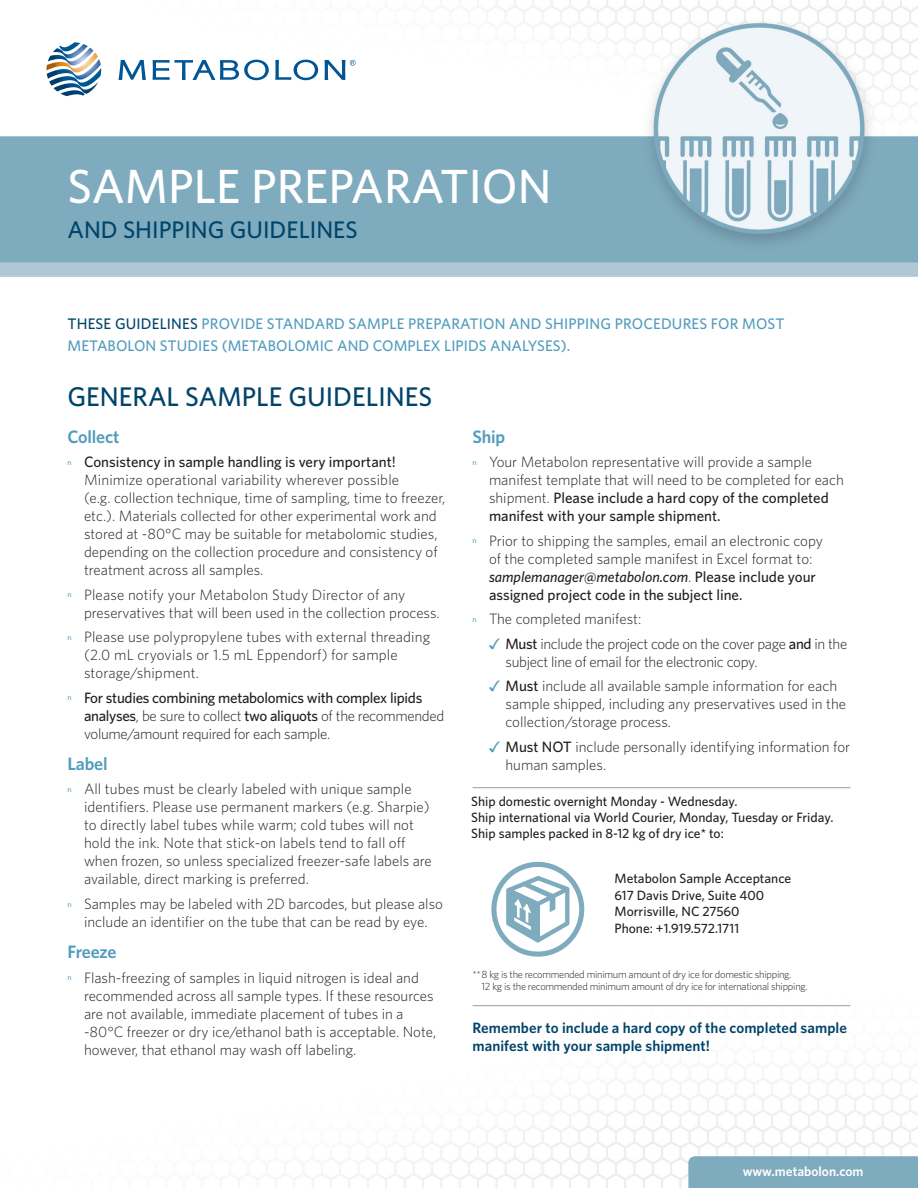
<style>
.page{position:relative;width:918px;height:1188px;background:#fff}
.page>*{position:absolute;margin:0;border:0;box-sizing:border-box;transform-origin:0 0}
.t1{font:500 48px "Whitney";color:#fff}
.t2{font:500 27px "Whitney";color:#00446a}
.t3{font:500 24px "Whitney";color:#00446a}
.t4{font:600 18px "Whitney";letter-spacing:-.01em;color:#529cbe}
.t5{font:500 15.3px/21.8px "Whitney";letter-spacing:.005em;color:#529cbe}
.t6{font:300 15px/18px "Whitney";color:#231f20}
.t7{font:500 15px/18px "Whitney";letter-spacing:-.02em;color:#231f20}
.t8{font:300 15px/18px "Whitney";letter-spacing:-.025em;color:#231f20}
.t9{font:600 15px/18px "Whitney";letter-spacing:.005em;color:#00446a}
.t10{font:500 13.5px/16.2px "Whitney";color:#231f20}
.t11{font:600 13.5px "Whitney";color:#fff}
.t12{font:300 10.5px/12px "Whitney";letter-spacing:-.025em;color:#231f20}
.s1{color:#00446a}
.s2{font-family:"Myriad Pro";font-weight:400;font-size:7.5px;color:#529cbe}
.s3{font-weight:500}
.s4{font-weight:300}
.s5{font-weight:500;font-style:italic}
.s6{font-family:"Arial Unicode MS";font-weight:400;color:#529cbe}
</style>
<div class="page">
<img style="left:0;top:0;width:918px;height:1188px">
<div style="left:688px;top:1156px;width:230px;height:32px;background:#7fabbe"></div>
<svg style="left:506px;top:876px;width:63px;height:67px"></svg>
<div style="left:491px;top:862px;width:94px;height:95px;border:5px solid #7fabbe;border-radius:50%"></div>
<hr style="left:472px;top:787px;width:378px;height:1px;background:#999b9e">
<hr style="left:472px;top:1005px;width:378px;height:1px;background:#999b9e">
<svg style="left:119px;top:60px;width:27px;height:20px"></svg>
<svg style="left:153px;top:60px;width:116px;height:20px"></svg>
<svg style="left:275px;top:60px;width:43px;height:20px"></svg>
<svg style="left:325px;top:60px;width:31px;height:20px"></svg>
<svg style="left:46px;top:42px;width:55px;height:54px"></svg>
<p class="t1" style="left:68px;top:154px;width:485px">SAMPLE PREPARATION</p>
<p class="t3" style="left:68px;top:214px;width:292px">AND SHIPPING GUIDELINES</p>
<p class="t5" style="left:68px;top:313px;width:719px"><span class="s1">THESE GUIDELINES</span> PROVIDE STANDARD SAMPLE PREPARATION AND SHIPPING PROCEDURES FOR MOST<br>METABOLON STUDIES (METABOLOMIC AND COMPLEX LIPIDS ANALYSES).</p>
<p class="t2" style="left:68px;top:378px;width:366px">GENERAL SAMPLE GUIDELINES</p>
<p class="t4" style="left:68px;top:425px;width:54px">Collect</p>
<p class="t6" style="left:84px;top:453px;width:363px;text-indent:-17px"><span class="s2">n</span> <span class="s3">Consistency in sample handling is very important!<br></span>Minimize operational variability wherever possible<br>(e.g. collection technique, time of sampling, time to freezer, etc.). Materials collected for other experimental work and stored at -80°C may be suitable for metabolomic studies, depending on the collection procedure and consistency of treatment across all samples.</p>
<p class="t6" style="left:84px;top:585px;width:357px;text-indent:-17px"><span class="s2">n</span> Please notify your Metabolon Study Director of any preservatives that will been used in the collection process.</p>
<p class="t6" style="left:84px;top:627px;width:348px;text-indent:-17px"><span class="s2">n</span> Please use polypropylene tubes with external threading (2.0 mL cryovials or 1.5 mL Eppendorf) for sample storage/shipment.</p>
<p class="t7" style="left:84px;top:688px;width:362px;text-indent:-17px"><span class="s2">n</span> For studies combining metabolomics with complex lipids analyses<span class="s4">, be sure to collect</span> two aliquots <span class="s4">of the recommended volume/amount required for each sample.</span></p>
<p class="t4" style="left:68px;top:752px;width:42px">Label</p>
<p class="t6" style="left:84px;top:780px;width:349px;text-indent:-17px"><span class="s2">n</span> All tubes must be clearly labeled with unique sample identifiers. Please use permanent markers (e.g. Sharpie) to directly label tubes while warm; cold tubes will not hold the ink. Note that stick-on labels tend to fall off when frozen, so unless specialized freezer-safe labels are available, direct marking is preferred.</p>
<p class="t6" style="left:68px;top:894px;width:377px;text-align:center"><span class="s2">n</span> Samples may be labeled with 2D barcodes, but please also include an identifier on the tube that can be read by eye.</p>
<p class="t4" style="left:68px;top:940px;width:50px">Freeze</p>
<p class="t6" style="left:84px;top:968px;width:354px;text-indent:-17px"><span class="s2">n</span> Flash-freezing of samples in liquid nitrogen is ideal and recommended across all sample types. If these resources are not available, immediate placement of tubes in a -80°C freezer or dry ice/ethanol bath is acceptable. Note, however, that ethanol may wash off labeling.</p>
<p class="t4" style="left:472px;top:425px;width:34px">Ship</p>
<p class="t6" style="left:489px;top:453px;width:356px;text-indent:-17px"><span class="s2">n</span> Your Metabolon representative will provide a sample manifest template that will need to be completed for each shipment. <span class="s3">Please include a hard copy of the completed manifest with your sample shipment.</span></p>
<p class="t6" style="left:489px;top:531px;width:335px;text-indent:-17px"><span class="s2">n</span> Prior to shipping the samples, email an electronic copy of the completed sample manifest in Excel format to: <span class="s5">samplemanager@metabolon.com</span>. <span class="s3">Please include your assigned project code in the subject line.</span></p>
<p class="t6" style="left:472px;top:609px;width:170px"><span class="s2">n</span> The completed manifest:</p>
<p class="t8" style="left:506px;top:634px;width:343px;text-indent:-17px"><span class="s6">✓</span> <span class="s3">Must</span> include the project code on the cover page <span class="s3">and</span> in the subject line of email for the electronic copy.</p>
<p class="t6" style="left:506px;top:676px;width:342px;text-indent:-17px"><span class="s6">✓</span> <span class="s3">Must</span> include all available sample information for each sample shipped, including any preservatives used in the collection/storage process.</p>
<p class="t6" style="left:506px;top:737px;width:346px;text-indent:-17px"><span class="s6">✓</span> <span class="s3">Must NOT</span> include personally identifying information for human samples.</p>
<p class="t10" style="left:471px;top:793px;width:364px">Ship domestic overnight Monday - Wednesday.<br>Ship international via World Courier, Monday, Tuesday or Friday.<br>Ship samples packed in 8-12 kg of dry ice* to:</p>
<p class="t10" style="left:615px;top:870px;width:178px">Metabolon Sample Acceptance</p>
<p class="t10" style="left:615px;top:887px;width:151px">617 Davis Drive, Suite 400</p>
<p class="t10" style="left:615px;top:903px;width:127px">Morrisville, NC 27560</p>
<p class="t10" style="left:615px;top:920px;width:126px">Phone: +1.919.572.1711</p>
<p class="t12" style="left:481px;top:968px;width:328px;text-indent:-9px">**8 kg is the recommended minimum amount of dry ice for domestic shipping.<br>12 kg is the recommended minimum amount of dry ice for international shipping.</p>
<p class="t9" style="left:472px;top:1018px;width:376px">Remember to include a hard copy of the completed sample manifest with your sample shipment!</p>
<p class="t11" style="left:743px;top:1163px;width:122px">www.metabolon.com</p>
</div>
